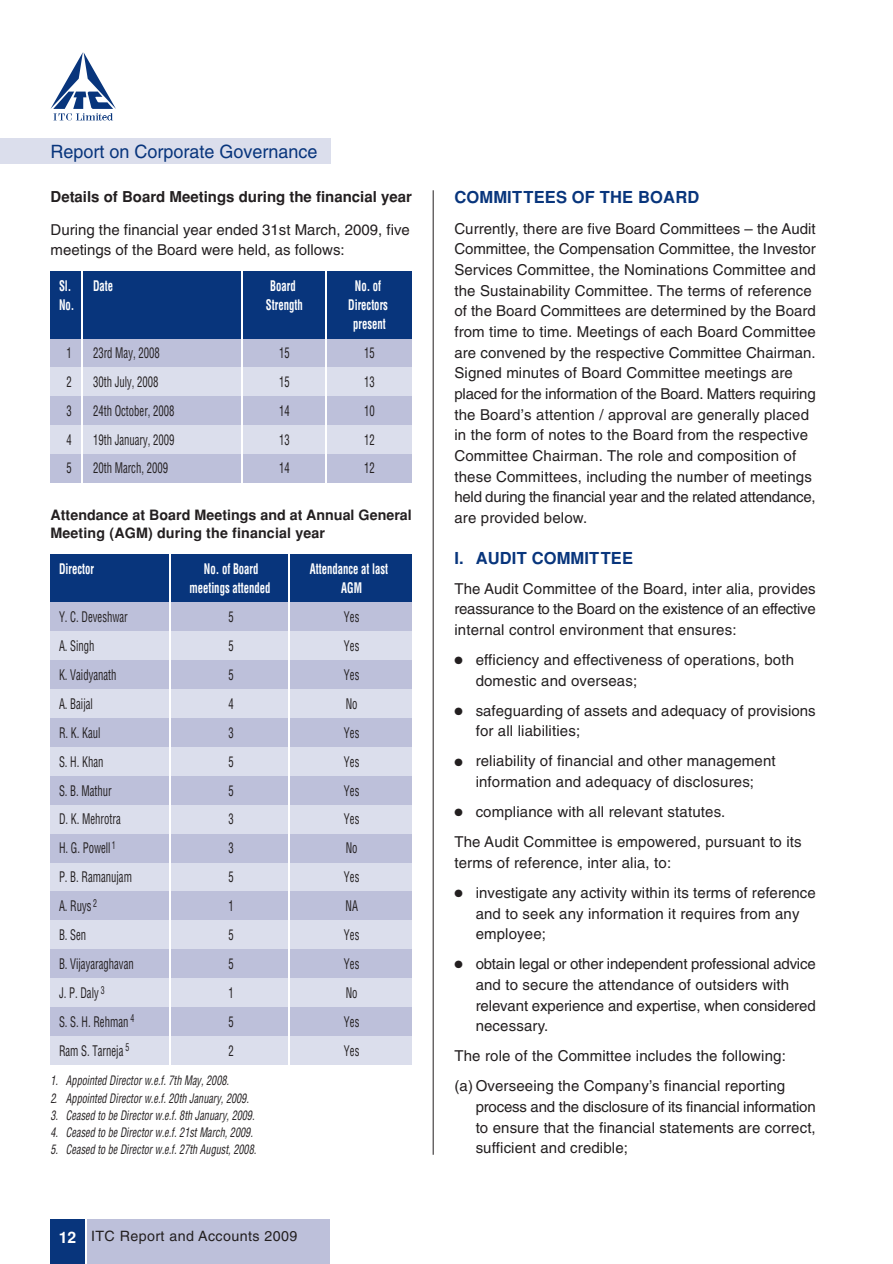
<style>
.page{position:relative;width:893px;height:1264px;background:#fff}
.page>*{position:absolute;margin:0;border:0;box-sizing:border-box;transform-origin:0 0}
.t1{font:18.3px "Helvetica";color:#08357c}
.t2{font:700 16.5px "Helvetica";letter-spacing:.01em;color:#08357c}
.t3{font:15px/20.7px "Helvetica";letter-spacing:.01em;color:#231f20}
.t4{font:700 15px "Helvetica";color:#231f20}
.t5{font:condensed 14.25px "Helvetica";color:#231f20;scale:.75 1}
.t6{font:700 condensed 14.25px/19px "Helvetica";color:#fff;text-align:center;scale:.75 1}
.t7{font:700 14.25px/18.5px "Helvetica";letter-spacing:.005em;color:#231f20}
.t8{font:14.25px "Helvetica";letter-spacing:.03em;color:#231f20}
.t9{font:italic condensed 12.75px "Helvetica";color:#231f20;scale:.8 1}
.s1{font-weight:700;font-size:15.75px;color:#fff}
</style>
<div class="page">
<svg style="left:0;top:108px;width:434px;height:1155px"></svg>
<svg style="left:51px;top:52px;width:65px;height:69px"></svg>
<div style="left:51px;top:336px;width:361px;height:138px;background:#dbdeec"></div>
<div style="left:51px;top:338px;width:361px;height:29px;background:#bdc0da"></div>
<div style="left:51px;top:271px;width:361px;height:67px;background:#08357c"></div>
<div style="left:51px;top:396px;width:361px;height:29px;background:#bdc0da"></div>
<div style="left:51px;top:453px;width:361px;height:29px;background:#bdc0da"></div>
<hr style="left:326px;top:270px;width:1px;height:212px;background:#fff">
<hr style="left:242px;top:270px;width:1px;height:212px;background:#fff">
<hr style="left:81px;top:270px;width:1px;height:212px;background:#fff">
<div style="left:51px;top:600px;width:361px;height:464px;background:#dbdeec"></div>
<div style="left:51px;top:554px;width:361px;height:48px;background:#08357c"></div>
<div style="left:51px;top:602px;width:361px;height:29px;background:#bdc0da"></div>
<div style="left:51px;top:660px;width:361px;height:29px;background:#bdc0da"></div>
<div style="left:51px;top:718px;width:361px;height:29px;background:#bdc0da"></div>
<div style="left:51px;top:775px;width:361px;height:29px;background:#bdc0da"></div>
<div style="left:51px;top:833px;width:361px;height:29px;background:#bdc0da"></div>
<div style="left:51px;top:891px;width:361px;height:29px;background:#bdc0da"></div>
<div style="left:51px;top:949px;width:361px;height:29px;background:#bdc0da"></div>
<div style="left:51px;top:1006px;width:361px;height:29px;background:#bdc0da"></div>
<hr style="left:169px;top:554px;width:1px;height:510px;background:#fff">
<hr style="left:288px;top:554px;width:1px;height:510px;background:#fff">
<p class="t1" style="left:50px;top:145px;width:269px">Report on Corporate Governance</p>
<p class="t4" style="left:51px;top:191px;width:363px">Details of Board Meetings during the financial year</p>
<p class="t3" style="left:51px;top:221px;width:361px;line-height:20px">During the financial year ended 31st March, 2009, five meetings of the Board were held, as follows:</p>
<p class="t6" style="left:59px;top:277px;width:74px">Sl. Date</p>
<p class="t6" style="left:270px;top:277px;width:36px">Board</p>
<p class="t6" style="left:355px;top:277px;width:37px">No. of</p>
<p class="t6" style="left:59px;top:296px;width:22px">No.</p>
<p class="t6" style="left:266px;top:296px;width:51px">Strength</p>
<p class="t6" style="left:348px;top:296px;width:55px">Directors present</p>
<p class="t5" style="left:66px;top:347px;width:9px">1</p>
<p class="t5" style="left:93px;top:347px;width:91px">23rd May, 2008</p>
<p class="t5" style="left:279px;top:347px;width:16px">15</p>
<p class="t5" style="left:364px;top:347px;width:16px">15</p>
<p class="t5" style="left:66px;top:376px;width:9px">2</p>
<p class="t5" style="left:93px;top:376px;width:89px">30th July, 2008</p>
<p class="t5" style="left:279px;top:376px;width:16px">15</p>
<p class="t5" style="left:364px;top:376px;width:16px">13</p>
<p class="t5" style="left:66px;top:405px;width:9px">3</p>
<p class="t5" style="left:93px;top:405px;width:110px">24th October, 2008</p>
<p class="t5" style="left:279px;top:405px;width:16px">14</p>
<p class="t5" style="left:364px;top:405px;width:16px">10</p>
<p class="t5" style="left:66px;top:434px;width:9px">4</p>
<p class="t5" style="left:93px;top:434px;width:110px">19th January, 2009</p>
<p class="t5" style="left:279px;top:434px;width:16px">13</p>
<p class="t5" style="left:364px;top:434px;width:16px">12</p>
<p class="t5" style="left:66px;top:463px;width:9px">5</p>
<p class="t5" style="left:93px;top:463px;width:102px">20th March, 2009</p>
<p class="t5" style="left:279px;top:463px;width:16px">14</p>
<p class="t5" style="left:364px;top:463px;width:16px">12</p>
<p class="t7" style="left:51px;top:507px;width:363px">Attendance at Board Meetings and at Annual General<br>Meeting (AGM) during the financial year</p>
<p class="t6" style="left:59px;top:561px;width:48px">Director</p>
<p class="t6" style="left:204px;top:561px;width:74px">No. of Board</p>
<p class="t6" style="left:310px;top:561px;width:106px">Attendance at last</p>
<p class="t6" style="left:189px;top:580px;width:110px">meetings attended</p>
<p class="t6" style="left:341px;top:580px;width:29px">AGM</p>
<p class="t5" style="left:59px;top:611px;width:93px">Y. C. Deveshwar</p>
<p class="t5" style="left:229px;top:611px;width:9px">5</p>
<p class="t5" style="left:344px;top:611px;width:22px">Yes</p>
<p class="t5" style="left:59px;top:640px;width:49px">A. Singh</p>
<p class="t5" style="left:229px;top:640px;width:9px">5</p>
<p class="t5" style="left:344px;top:640px;width:22px">Yes</p>
<p class="t5" style="left:59px;top:669px;width:78px">K. Vaidyanath</p>
<p class="t5" style="left:229px;top:669px;width:9px">5</p>
<p class="t5" style="left:344px;top:669px;width:22px">Yes</p>
<p class="t5" style="left:59px;top:698px;width:47px">A. Baijal</p>
<p class="t5" style="left:229px;top:698px;width:9px">4</p>
<p class="t5" style="left:346px;top:698px;width:17px">No</p>
<p class="t5" style="left:59px;top:727px;width:57px">R. K. Kaul</p>
<p class="t5" style="left:229px;top:727px;width:9px">3</p>
<p class="t5" style="left:344px;top:727px;width:22px">Yes</p>
<p class="t5" style="left:59px;top:756px;width:61px">S. H. Khan</p>
<p class="t5" style="left:229px;top:756px;width:9px">5</p>
<p class="t5" style="left:344px;top:756px;width:22px">Yes</p>
<p class="t5" style="left:59px;top:785px;width:72px">S. B. Mathur</p>
<p class="t5" style="left:229px;top:785px;width:9px">5</p>
<p class="t5" style="left:344px;top:785px;width:22px">Yes</p>
<p class="t5" style="left:59px;top:813px;width:84px">D. K. Mehrotra</p>
<p class="t5" style="left:229px;top:813px;width:9px">3</p>
<p class="t5" style="left:344px;top:813px;width:22px">Yes</p>
<p class="t5" style="left:59px;top:842px;width:77px">H. G. Powell <sup>1</sup></p>
<p class="t5" style="left:229px;top:842px;width:9px">3</p>
<p class="t5" style="left:346px;top:842px;width:17px">No</p>
<p class="t5" style="left:59px;top:871px;width:99px">P. B. Ramanujam</p>
<p class="t5" style="left:229px;top:871px;width:9px">5</p>
<p class="t5" style="left:344px;top:871px;width:22px">Yes</p>
<p class="t5" style="left:59px;top:900px;width:52px">A. Ruys <sup>2</sup></p>
<p class="t5" style="left:229px;top:900px;width:9px">1</p>
<p class="t5" style="left:345px;top:900px;width:18px">NA</p>
<p class="t5" style="left:59px;top:929px;width:38px">B. Sen</p>
<p class="t5" style="left:229px;top:929px;width:9px">5</p>
<p class="t5" style="left:344px;top:929px;width:22px">Yes</p>
<p class="t5" style="left:59px;top:958px;width:101px">B. Vijayaraghavan</p>
<p class="t5" style="left:229px;top:958px;width:9px">5</p>
<p class="t5" style="left:344px;top:958px;width:22px">Yes</p>
<p class="t5" style="left:59px;top:987px;width:63px">J. P. Daly <sup>3</sup></p>
<p class="t5" style="left:229px;top:987px;width:9px">1</p>
<p class="t5" style="left:346px;top:987px;width:17px">No</p>
<p class="t5" style="left:59px;top:1016px;width:102px">S. S. H. Rehman <sup>4</sup></p>
<p class="t5" style="left:229px;top:1016px;width:9px">5</p>
<p class="t5" style="left:344px;top:1016px;width:22px">Yes</p>
<p class="t5" style="left:59px;top:1044px;width:95px">Ram S. Tarneja <sup>5</sup></p>
<p class="t5" style="left:229px;top:1044px;width:9px">2</p>
<p class="t5" style="left:344px;top:1044px;width:22px">Yes</p>
<p class="t9" style="left:51px;top:1075px;width:225px">1. Appointed Director w.e.f. 7th May, 2008.</p>
<p class="t9" style="left:51px;top:1092px;width:250px">2. Appointed Director w.e.f. 20th January, 2009.</p>
<p class="t9" style="left:51px;top:1110px;width:257px">3. Ceased to be Director w.e.f. 8th January, 2009.</p>
<p class="t9" style="left:51px;top:1127px;width:255px">4. Ceased to be Director w.e.f. 21st March, 2009.</p>
<p class="t9" style="left:51px;top:1144px;width:259px">5. Ceased to be Director w.e.f. 27th August, 2008.</p>
<p class="t8" style="left:59px;top:1231px;width:240px"><span class="s1">12</span> ITC Report and Accounts 2009</p>
<p class="t2" style="left:454px;top:192px;width:246px">COMMITTEES OF THE BOARD</p>
<p class="t3" style="left:454px;top:219px;width:363px">Currently, there are five Board Committees – the Audit Committee, the Compensation Committee, the Investor Services Committee, the Nominations Committee and the Sustainability Committee. The terms of reference of the Board Committees are determined by the Board from time to time. Meetings of each Board Committee are convened by the respective Committee Chairman.<br>Signed minutes of Board Committee meetings are placed for the information of the Board. Matters requiring the Board’s attention / approval are generally placed in the form of notes to the Board from the respective Committee Chairman. The role and composition of these Committees, including the number of meetings held during the financial year and the related attendance, are provided below.</p>
<p class="t2" style="left:454px;top:552px;width:180px">I. AUDIT COMMITTEE</p>
<p class="t3" style="left:454px;top:579px;width:363px;text-align:justify">The Audit Committee of the Board, inter alia, provides reassurance to the Board on the existence of an effective internal control environment that ensures:</p>
<p class="t3" style="left:476px;top:651px;width:320px;text-indent:-21px">● efficiency and effectiveness of operations, both domestic and overseas;</p>
<p class="t3" style="left:476px;top:701px;width:342px;text-indent:-21px">● safeguarding of assets and adequacy of provisions for all liabilities;</p>
<p class="t3" style="left:454px;top:752px;width:323px;text-align:center">● reliability of financial and other management information and adequacy of disclosures;</p>
<p class="t3" style="left:454px;top:798px;width:349px;line-height:30px">● compliance with all relevant statutes.<br>The Audit Committee is empowered, pursuant to its</p>
<p class="t3" style="left:454px;top:853px;width:218px">terms of reference, inter alia, to:</p>
<p class="t3" style="left:476px;top:883px;width:342px;text-indent:-21px">● investigate any activity within its terms of reference and to seek any information it requires from any employee;</p>
<p class="t3" style="left:476px;top:955px;width:342px;text-indent:-21px">● obtain legal or other independent professional advice and to secure the attendance of outsiders with relevant experience and expertise, when considered necessary.</p>
<p class="t3" style="left:454px;top:1042px;width:333px;line-height:30px">The role of the Committee includes the following: (a) Overseeing the Company’s financial reporting</p>
<p class="t3" style="left:476px;top:1097px;width:342px;text-align:justify">process and the disclosure of its financial information to ensure that the financial statements are correct, sufficient and credible;</p>
</div>
